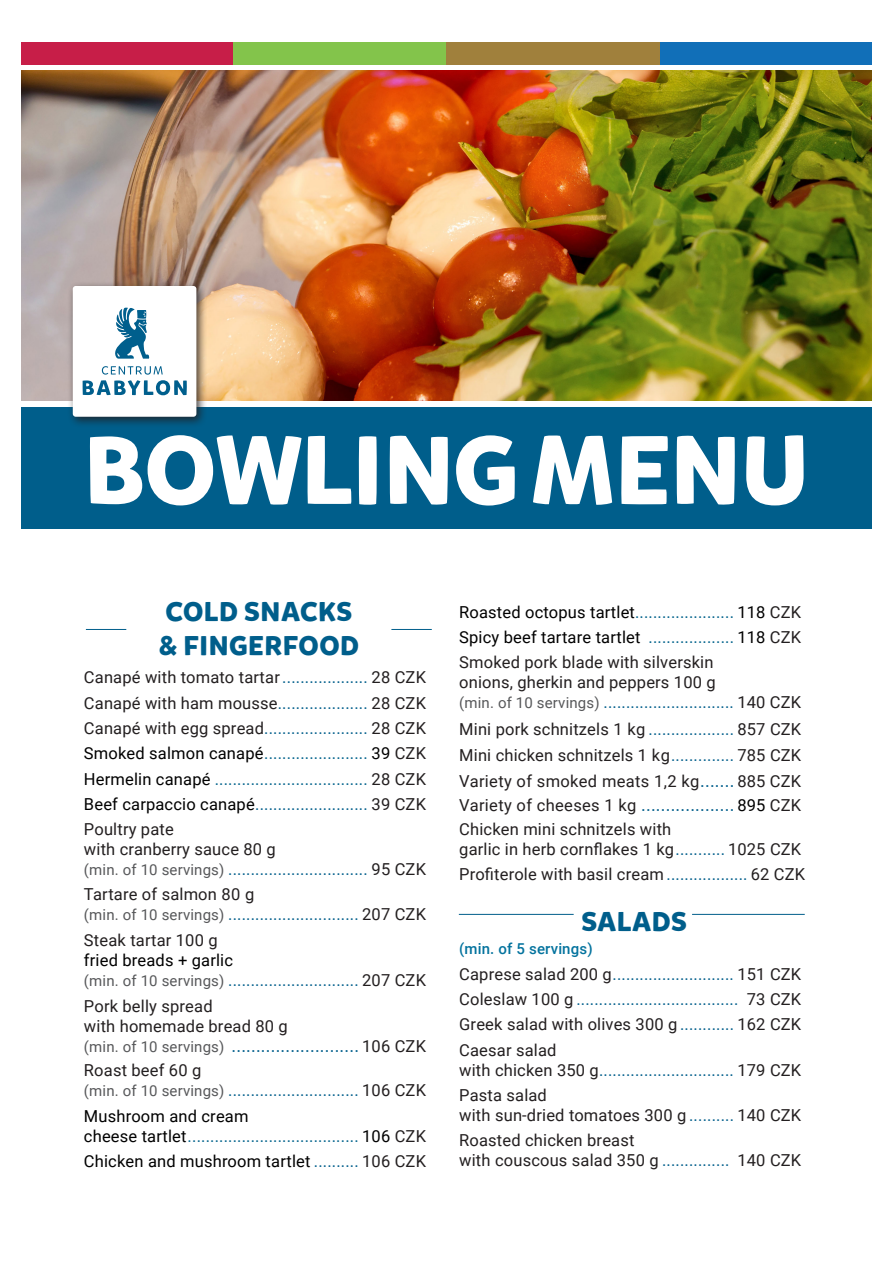
<style>
.page{position:relative;width:893px;height:1263px;background:#fff}
.page>*{position:absolute;margin:0;border:0;box-sizing:border-box;transform-origin:0 0}
.heading_1{font:700 96px "Mikado";color:#fff}
.t1{font:700 27px "Mikado";letter-spacing:.02em;color:#005e8b}
.t2{font:18px "Roboto";color:#005e8b}
.t3{font:16.5px/19.8px "Roboto";letter-spacing:.01em;color:#231f20}
.t4{font:16.5px/19.8px "Roboto";letter-spacing:.01em;color:#005e8b}
.t5{font:16.5px/19.8px "Roboto";letter-spacing:.01em;color:#00628b}
.t6{font:16.5px "Roboto";letter-spacing:.01em;color:#000}
.t7{font:500 15px "Roboto";letter-spacing:.01em;color:#04739e}
.s1{color:#005e8b}
.s2{color:#000}
.s3{color:#231f20}
.s4{font-size:15px;color:#57585a}
.s5{font-size:16.5px;color:#231f20}
.s6{color:#00628b}
.s7{font-size:18px;color:#005e8b}
</style>
<div class="page">
<div style="left:21px;top:407px;width:851px;height:121px;background:#005e8b"></div>
<img style="left:21px;top:70px;width:851px;height:331px">
<hr style="left:86px;top:629px;width:40px;height:1px;background:#005e8b">
<hr style="left:391px;top:629px;width:41px;height:1px;background:#005e8b">
<hr style="left:459px;top:914px;width:115px;height:1px;background:#005e8b">
<hr style="left:692px;top:914px;width:113px;height:1px;background:#005e8b">
<div style="left:68px;top:281px;width:139px;height:147px;background:#231f20;opacity:.83"></div>
<div style="left:73px;top:286px;width:123px;height:131px;background:#fff;border-radius:3px"></div>
<svg style="left:83px;top:366px;width:104px;height:29px"></svg>
<svg style="left:115px;top:308px;width:34px;height:51px"></svg>
<div style="left:21px;top:43px;width:212px;height:22px;background:#c71e48"></div>
<div style="left:233px;top:43px;width:213px;height:22px;background:#83c44b"></div>
<div style="left:446px;top:43px;width:214px;height:22px;background:#a0803c"></div>
<div style="left:660px;top:43px;width:212px;height:22px;background:#116fb8"></div>
<p class="heading_1" style="left:84px;top:410px;width:726px">BOWLINGMENU</p>
<p class="t1" style="left:166px;top:594px;width:188px">COLD SNACKS</p>
<p class="t1" style="left:159px;top:629px;width:202px">&amp; FINGERFOOD</p>
<p class="t3" style="left:84px;top:667px;width:344px">Canapé with tomato tartar<span class="s1">...................</span> 28 CZK</p>
<p class="t3" style="left:84px;top:692px;width:344px">Canapé with ham mousse<span class="s1">....................</span> 28 CZK</p>
<p class="t3" style="left:84px;top:718px;width:344px">Canapé with egg spread<span class="s1">.......................</span> 28 CZK</p>
<p class="t5" style="left:84px;top:743px;width:344px"><span class="s2">Smoked salmon canapé</span>....................... <span class="s2">39</span> <span class="s3">CZK</span></p>
<p class="t5" style="left:84px;top:768px;width:344px"><span class="s2">Hermelin canapé</span> .................................. <span class="s3">28 CZK</span></p>
<p class="t4" style="left:84px;top:794px;width:344px"><span class="s2">Beef carpaccio canapé</span>......................... <span class="s3">39 CZK</span></p>
<p class="t3" style="left:84px;top:819px;width:91px">Poultry pate</p>
<p class="t4" style="left:84px;top:839px;width:344px"><span class="s3">with cranberry sauce 80 g<br></span><span class="s4">(min. of 10 servings)</span> ............................... <span class="s3">95 CZK</span></p>
<p class="t4" style="left:84px;top:884px;width:344px"><span class="s3">Tartare of salmon 80 g<br></span><span class="s4">(min. of 10 servings)</span> ............................. <span class="s3">207 CZK</span></p>
<p class="t3" style="left:84px;top:930px;width:135px">Steak tartar 100 g</p>
<p class="t4" style="left:84px;top:950px;width:344px"><span class="s2">fried breads + garlic<br></span><span class="s4">(min. of 10 servings)</span> ............................. <span class="s3">207 CZK</span></p>
<p class="t3" style="left:84px;top:996px;width:205px">Pork belly spread<br>with homemade bread 80 g</p>
<p class="t2" style="left:84px;top:1033px;width:344px"><span class="s4">(min. of 10 servings)</span> .......................... <span class="s5">106 CZK</span></p>
<p class="t3" style="left:84px;top:1059px;width:119px">Roast beef 60 g</p>
<p class="t4" style="left:84px;top:1079px;width:344px"><span class="s4">(min. of 10 servings)</span> ............................. <span class="s3">106 CZK</span></p>
<p class="t5" style="left:84px;top:1105px;width:344px"><span class="s2">Mushroom and cream<br>cheese tartlet</span>...................................... <span class="s2">106</span> <span class="s3">CZK</span></p>
<p class="t6" style="left:84px;top:1149px;width:344px">Chicken and mushroom tartlet <span class="s1">..........</span> <span class="s3">106 CZK</span></p>
<p class="t6" style="left:459px;top:600px;width:344px">Roasted octopus tartlet<span class="s6">......................</span> 118 <span class="s3">CZK</span></p>
<p class="t6" style="left:459px;top:625px;width:344px">Spicy beef tartare tartlet <span class="s6">...................</span> 118 <span class="s3">CZK</span></p>
<p class="t3" style="left:459px;top:652px;width:256px">Smoked pork blade with silverskin</p>
<p class="t3" style="left:459px;top:672px;width:344px">onions, gherkin and peppers 100 g<br><span class="s4">(min. of 10 servings)</span> <span class="s1">.............................</span> 140 CZK</p>
<p class="t3" style="left:459px;top:718px;width:344px">Mini pork schnitzels 1 kg <span class="s1">...................</span> 857 CZK</p>
<p class="t3" style="left:459px;top:745px;width:344px">Mini chicken schnitzels 1 kg<span class="s1">..............</span> 785 CZK</p>
<p class="t3" style="left:459px;top:771px;width:344px">Variety of smoked meats 1,2 kg<span class="s7">.......</span> 885 CZK</p>
<p class="t3" style="left:459px;top:795px;width:344px">Variety of cheeses 1 kg <span class="s7">...................</span> <span class="s2">895</span> CZK</p>
<p class="t3" style="left:459px;top:819px;width:344px">Chicken mini schnitzels with<br>garlic in herb cornflakes 1 kg<span class="s1">...........</span> 1025 CZK</p>
<p class="t3" style="left:459px;top:864px;width:347px">Profiterole with basil cream <span class="s1">..................</span> 62 CZK</p>
<p class="t1" style="left:581px;top:904px;width:107px">SALADS</p>
<p class="t7" style="left:459px;top:938px;width:135px">(min. of 5 servings)</p>
<p class="t4" style="left:459px;top:963px;width:344px"><span class="s3">Caprese salad 200 g</span>........................... <span class="s3">151 CZK</span></p>
<p class="t4" style="left:459px;top:989px;width:344px"><span class="s3">Coleslaw 100 g</span> .................................... <span class="s3">73 CZK</span></p>
<p class="t3" style="left:459px;top:1014px;width:344px">Greek salad with olives 300 g <span class="s1">............</span> 162 CZK</p>
<p class="t3" style="left:459px;top:1039px;width:99px">Caesar salad</p>
<p class="t4" style="left:459px;top:1059px;width:344px"><span class="s3">with chicken 350 g</span>.............................. <span class="s3">179 CZK</span></p>
<p class="t3" style="left:459px;top:1084px;width:344px">Pasta salad<br>with sun-dried tomatoes 300 g <span class="s1">..........</span> 140 CZK</p>
<p class="t3" style="left:459px;top:1129px;width:344px">Roasted chicken breast<br>with couscous salad 350 g <span class="s1">...............</span> 140 CZK</p>
</div>
